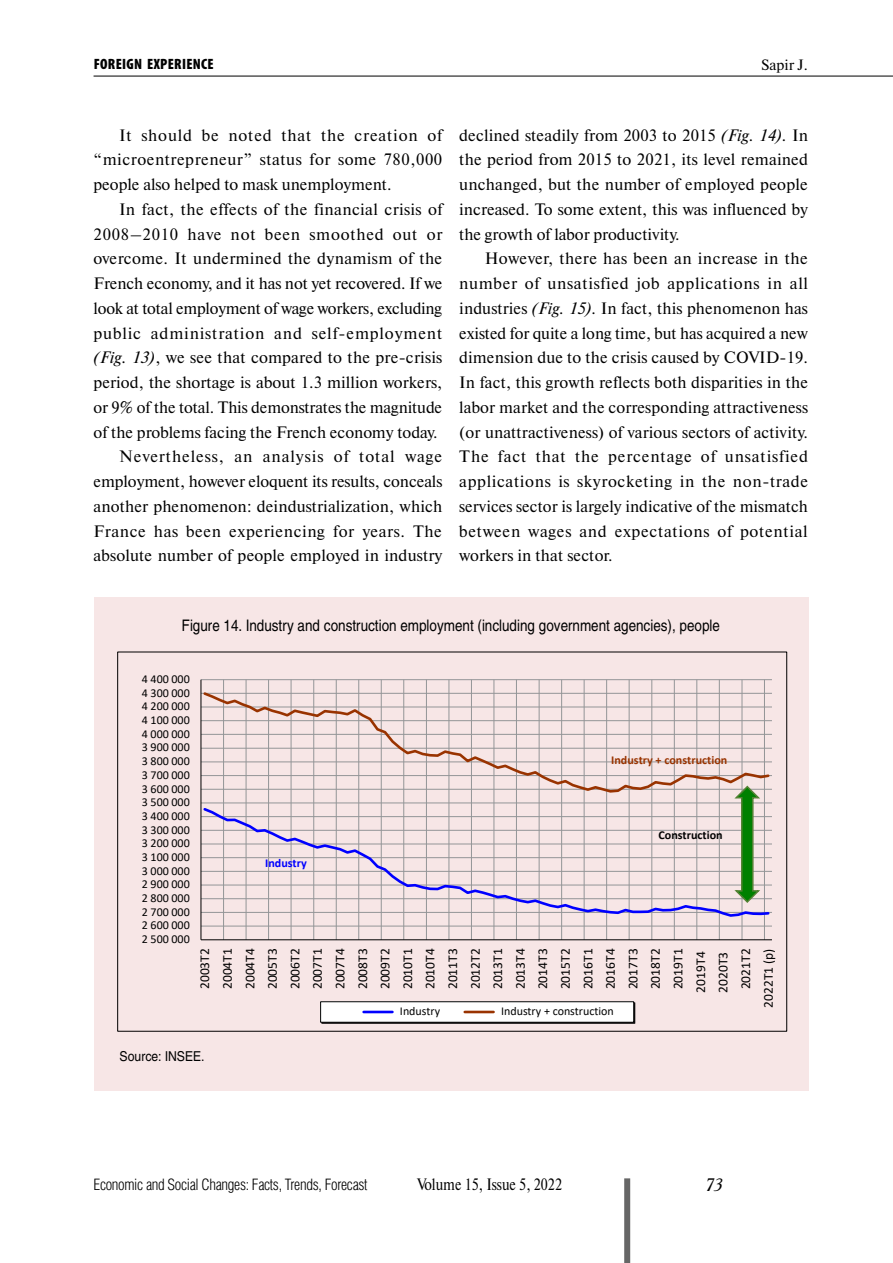
<style>
.page{position:relative;width:893px;height:1263px;background:#fff}
.page>*{position:absolute;margin:0;border:0;box-sizing:border-box;transform-origin:0 0}
.t1{font:italic 18px "Academy";color:#000}
.t2{font:16.5px/24.8px "Newton C";letter-spacing:.01em;color:#000;text-align:justify}
.t3{font:16.5px "Newton C";letter-spacing:.01em;color:#000;scale:.85 1}
.t4{font:15.75px "Helios";color:#000;scale:.85 1}
.t5{font:300 15.75px "Helios Cond";letter-spacing:-.02em;color:#000}
.t6{font:900 condensed 15px "Myriad Pro";letter-spacing:.02em;color:#000}
.t7{font:15px "Newton C";color:#000}
.t8{font:13.5px/22.5px "Calibri";color:#000;text-align:right}
.t9{font:13.5px "Helios";color:#000;scale:.9 1}
.t10{font:12px "Calibri";color:#000}
.t11{font:700 12px "Calibri";color:#930}
.t12{font:700 12px "Calibri";color:#000}
.t13{font:700 12px "Calibri";color:#00f}
.s1{font-style:italic}
</style>
<div class="page">
<div style="left:624px;top:1178px;width:6px;height:85px;background:#666"></div>
<hr style="left:94px;top:76px;width:799px;height:1px;background:#000">
<div style="left:94px;top:597px;width:714px;height:494px;background:#f7e6e6"></div>
<hr style="left:201px;top:926px;width:571px;height:1px;background:#939597">
<hr style="left:201px;top:912px;width:571px;height:1px;background:#939597">
<hr style="left:201px;top:898px;width:571px;height:1px;background:#939597">
<hr style="left:201px;top:885px;width:571px;height:1px;background:#939597">
<hr style="left:201px;top:871px;width:571px;height:1px;background:#939597">
<hr style="left:201px;top:857px;width:571px;height:1px;background:#939597">
<hr style="left:201px;top:844px;width:571px;height:1px;background:#939597">
<hr style="left:201px;top:830px;width:571px;height:1px;background:#939597">
<hr style="left:201px;top:816px;width:571px;height:1px;background:#939597">
<hr style="left:201px;top:803px;width:571px;height:1px;background:#939597">
<hr style="left:201px;top:789px;width:571px;height:1px;background:#939597">
<hr style="left:201px;top:775px;width:571px;height:1px;background:#939597">
<hr style="left:201px;top:762px;width:571px;height:1px;background:#939597">
<hr style="left:201px;top:748px;width:571px;height:1px;background:#939597">
<hr style="left:201px;top:734px;width:571px;height:1px;background:#939597">
<hr style="left:201px;top:720px;width:571px;height:1px;background:#939597">
<hr style="left:201px;top:707px;width:571px;height:1px;background:#939597">
<hr style="left:201px;top:693px;width:571px;height:1px;background:#939597">
<hr style="left:201px;top:679px;width:571px;height:1px;background:#939597">
<hr style="left:223px;top:680px;width:1px;height:260px;background:#939597">
<hr style="left:246px;top:680px;width:1px;height:260px;background:#939597">
<hr style="left:268px;top:680px;width:1px;height:260px;background:#939597">
<hr style="left:291px;top:680px;width:1px;height:260px;background:#939597">
<hr style="left:313px;top:680px;width:1px;height:260px;background:#939597">
<hr style="left:336px;top:680px;width:1px;height:260px;background:#939597">
<hr style="left:358px;top:680px;width:1px;height:260px;background:#939597">
<hr style="left:381px;top:680px;width:1px;height:260px;background:#939597">
<hr style="left:403px;top:680px;width:1px;height:260px;background:#939597">
<hr style="left:426px;top:680px;width:1px;height:260px;background:#939597">
<hr style="left:449px;top:680px;width:1px;height:260px;background:#939597">
<hr style="left:471px;top:680px;width:1px;height:260px;background:#939597">
<hr style="left:494px;top:680px;width:1px;height:260px;background:#939597">
<hr style="left:516px;top:680px;width:1px;height:260px;background:#939597">
<hr style="left:539px;top:680px;width:1px;height:260px;background:#939597">
<hr style="left:561px;top:680px;width:1px;height:260px;background:#939597">
<hr style="left:584px;top:680px;width:1px;height:260px;background:#939597">
<hr style="left:606px;top:680px;width:1px;height:260px;background:#939597">
<hr style="left:629px;top:680px;width:1px;height:260px;background:#939597">
<hr style="left:652px;top:680px;width:1px;height:260px;background:#939597">
<hr style="left:674px;top:680px;width:1px;height:260px;background:#939597">
<hr style="left:697px;top:680px;width:1px;height:260px;background:#939597">
<hr style="left:719px;top:680px;width:1px;height:260px;background:#939597">
<hr style="left:742px;top:680px;width:1px;height:260px;background:#939597">
<hr style="left:764px;top:680px;width:1px;height:260px;background:#939597">
<hr style="left:201px;top:680px;width:1px;height:260px;background:#000">
<hr style="left:201px;top:939px;width:571px;height:1px;background:#000">
<svg style="left:201px;top:806px;width:570px;height:112px"></svg>
<svg style="left:201px;top:690px;width:570px;height:104px"></svg>
<svg style="left:321px;top:1002px;width:314px;height:22px"></svg>
<div style="left:321px;top:1002px;width:313px;height:20px;background:#fff"></div>
<hr style="left:364px;top:1011px;width:28px;height:2px;background:#00f">
<hr style="left:465px;top:1011px;width:29px;height:2px;background:#930">
<svg style="left:733px;top:784px;width:29px;height:120px"></svg>
<p class="t6" style="left:94px;top:54px;width:122px">FOREIGN EXPERIENCE</p>
<p class="t7" style="left:761px;top:56px;width:48px">Sapir J.</p>
<p class="t2" style="left:94px;top:123px;width:350px;text-indent:26px">It should be noted that the creation of “microentrepreneur” status for some 780,000 people also helped to mask unemployment.</p>
<p class="t2" style="left:94px;top:197px;width:350px;text-align:right">In fact, the effects of the financial crisis of 2008–2010 have not been smoothed out or overcome. It undermined the dynamism of the French economy, and it has not yet recovered. If we look at total employment of wage workers, excluding public administration and self-employment <span class="s1">(Fig. 13)</span>, we see that compared to the pre-crisis period, the shortage is about 1.3 million workers, or 9% of the total. This demonstrates the magnitude of the problems facing the French economy today.<br>Nevertheless, an analysis of total wage employment, however eloquent its results, conceals another phenomenon: deindustrialization, which France has been experiencing for years. The absolute number of people employed in industry</p>
<p class="t2" style="left:459px;top:123px;width:350px">declined steadily from 2003 to 2015 <span class="s1">(Fig. 14).</span> In the period from 2015 to 2021, its level remained unchanged, but the number of employed people increased. To some extent, this was influenced by the growth of labor productivity.</p>
<p class="t2" style="left:459px;top:246px;width:350px;text-indent:26px">However, there has been an increase in the number of unsatisfied job applications in all industries <span class="s1">(Fig. 15).</span> In fact, this phenomenon has existed for quite a long time, but has acquired a new dimension due to the crisis caused by COVID-19.<br>In fact, this growth reflects both disparities in the labor market and the corresponding attractiveness (or unattractiveness) of various sectors of activity.<br>The fact that the percentage of unsatisfied applications is skyrocketing in the non-trade services sector is largely indicative of the mismatch between wages and expectations of potential workers in that sector.</p>
<p class="t4" style="left:182px;top:616px;width:634px">Figure 14. Industry and construction employment (including government agencies), people</p>
<p class="t10" style="left:142px;top:671px;width:50px">4 400 000</p>
<p class="t10" style="left:142px;top:684px;width:50px">4 300 000</p>
<p class="t10" style="left:142px;top:698px;width:50px">4 200 000</p>
<p class="t10" style="left:142px;top:712px;width:50px">4 100 000</p>
<p class="t10" style="left:142px;top:725px;width:50px">4 000 000</p>
<p class="t10" style="left:142px;top:739px;width:50px">3 900 000</p>
<p class="t10" style="left:142px;top:753px;width:50px">3 800 000</p>
<p class="t10" style="left:142px;top:766px;width:50px">3 700 000</p>
<p class="t10" style="left:142px;top:780px;width:50px">3 600 000</p>
<p class="t10" style="left:142px;top:794px;width:50px">3 500 000</p>
<p class="t10" style="left:142px;top:808px;width:50px">3 400 000</p>
<p class="t10" style="left:142px;top:821px;width:50px">3 300 000</p>
<p class="t10" style="left:142px;top:835px;width:50px">3 200 000</p>
<p class="t10" style="left:142px;top:849px;width:50px">3 100 000</p>
<p class="t10" style="left:142px;top:862px;width:50px">3 000 000</p>
<p class="t10" style="left:142px;top:876px;width:50px">2 900 000</p>
<p class="t10" style="left:142px;top:890px;width:50px">2 800 000</p>
<p class="t10" style="left:142px;top:903px;width:50px">2 700 000</p>
<p class="t10" style="left:142px;top:917px;width:50px">2 600 000</p>
<p class="t10" style="left:142px;top:931px;width:50px">2 500 000</p>
<p class="t11" style="left:611px;top:751px;width:118px">Industry + construction</p>
<p class="t13" style="left:265px;top:855px;width:43px">Industry</p>
<p class="t12" style="left:658px;top:827px;width:66px">Construction</p>
<p class="t8" style="left:193px;top:1008px;width:61px;rotate:-90deg">2003T2<br>2004T1<br>2004T4<br>2005T3<br>2006T2<br>2007T1<br>2007T4<br>2008T3<br>2009T2<br>2010T1<br>2010T4<br>2011T3<br>2012T2<br>2013T1<br>2013T4<br>2014T3<br>2015T2<br>2016T1<br>2016T4<br>2017T3<br>2018T2<br>2019T1<br>2019T4<br>2020T3<br>2021T2<br>2022T1 (p)</p>
<p class="t10" style="left:400px;top:1003px;width:42px">Industry</p>
<p class="t10" style="left:501px;top:1003px;width:114px">Industry + construction</p>
<p class="t9" style="left:120px;top:1048px;width:96px">Source: INSEE.</p>
<p class="t5" style="left:94px;top:1176px;width:276px">Economic and Social Changes: Facts, Trends, Forecast</p>
<p class="t3" style="left:417px;top:1176px;width:172px">Volume 15, Issue 5, 2022</p>
<p class="t1" style="left:706px;top:1174px;width:19px">73</p>
</div>
